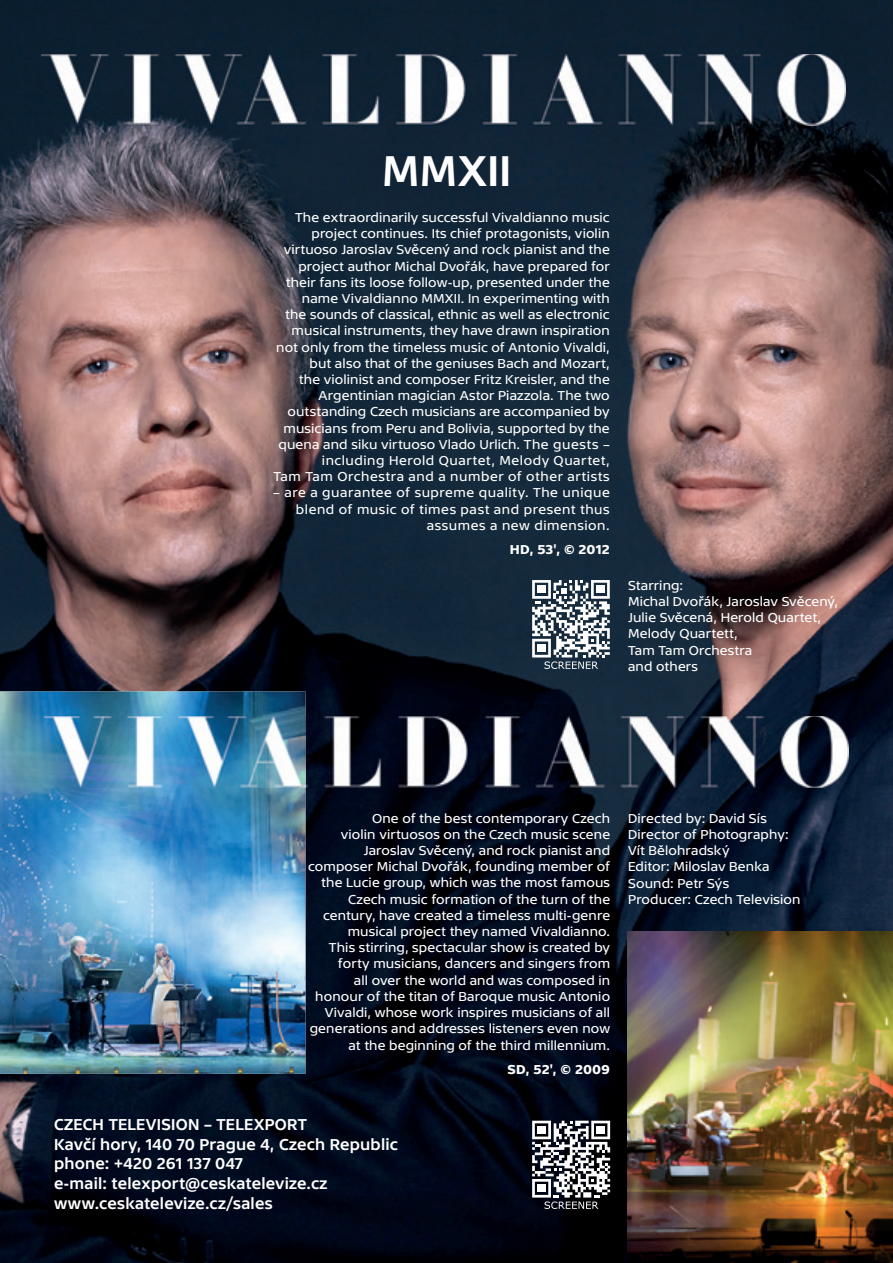
<style>
.page{position:relative;width:893px;height:1263px;background:#fff}
.page>*{position:absolute;margin:0;border:0;box-sizing:border-box;transform-origin:0 0}
.t1{font:45px "TV Sans Print Med";letter-spacing:.005em;color:#fff;scale:.96 1}
.t2{font:16.5px/19.8px "TV Sans Print Med";letter-spacing:.015em;color:#fff;scale:.96 1}
.t3{font:13.5px/16.2px "TV Sans Print";letter-spacing:.01em;color:#fff;text-align:right}
.t4{font:13.5px/16.2px "TV Sans Print";letter-spacing:.04em;color:#fff;text-align:right}
.t5{font:700 13.5px "TV Sans Print";letter-spacing:.005em;color:#fff}
</style>
<div class="page">
<img style="left:0;top:0;width:893px;height:1263px">
<svg style="left:532px;top:1121px;width:78px;height:88px"></svg>
<div style="left:538px;top:1126px;width:8px;height:8px;background:#fff"></div>
<div style="left:597px;top:1126px;width:8px;height:8px;background:#fff"></div>
<div style="left:538px;top:1184px;width:8px;height:8px;background:#fff"></div>
<img style="left:0;top:691px;width:305px;height:383px">
<img style="left:41px;top:54px;width:804px;height:72px">
<img style="left:45px;top:716px;width:803px;height:72px">
<img style="left:628px;top:931px;width:265px;height:332px">
<svg style="left:532px;top:580px;width:78px;height:89px"></svg>
<h1 class="t1" style="left:382px;top:145px;width:136px">MMXII</h1>
<p class="t3" style="left:273px;top:209px;width:338px">The extraordinarily successful Vivaldianno music project continues. Its chief protagonists, violin virtuoso Jaroslav Svěcený and rock pianist and the project author Michal Dvořák, have prepared for their fans its loose follow-up, presented under the name Vivaldianno MMXII. In experimenting with<br>the sounds of classical, ethnic as well as electronic musical instruments, they have drawn inspiration not only from the timeless music of Antonio Vivaldi, but also that of the geniuses Bach and Mozart,<br>the violinist and composer Fritz Kreisler, and the Argentinian magician Astor Piazzola. The two outstanding Czech musicians are accompanied by musicians from Peru and Bolivia, supported by the quena and siku virtuoso Vlado Urlich. The guests – including Herold Quartet, Melody Quartet,<br>Tam Tam Orchestra and a number of other artists</p>
<p class="t4" style="left:273px;top:485px;width:338px">– are a guarantee of supreme quality. The unique blend of music of times past and present thus assumes a new dimension.</p>
<p class="t5" style="left:510px;top:541px;width:102px">HD, 53', © 2012</p>
<p class="t3" style="left:628px;top:577px;width:211px;text-align:left">Starring:<br>Michal Dvořák, Jaroslav Svěcený,<br>Julie Svěcená, Herold Quartet,<br>Melody Quartett,<br>Tam Tam Orchestra<br>and others</p>
<p class="t3" style="left:308px;top:810px;width:304px">One of the best contemporary Czech<br>violin virtuosos on the Czech music scene Jaroslav Svěcený, and rock pianist and composer Michal Dvořák, founding member of the Lucie group, which was the most famous Czech music formation of the turn of the century, have created a timeless multi-genre musical project they named Vivaldianno.<br>This stirring, spectacular show is created by forty musicians, dancers and singers from<br>all over the world and was composed in honour of the titan of Baroque music Antonio Vivaldi, whose work inspires musicians of all generations and addresses listeners even now at the beginning of the third millennium.</p>
<p class="t5" style="left:508px;top:1061px;width:104px">SD, 52', © 2009</p>
<p class="t2" style="left:54px;top:1114px;width:360px">CZECH TELEVISION – TELEXPORT<br>Kavčí hory, 140 70 Prague 4, Czech Republic phone: +420 261 137 047<br>e-mail: telexport@ceskatelevize.cz www.ceskatelevize.cz/sales</p>
<p class="t3" style="left:628px;top:810px;width:174px;text-align:left">Directed by: David Sís<br>Director of Photography:<br>Vít Bělohradský<br>Editor: Miloslav Benka<br>Sound: Petr Sýs<br>Producer: Czech Television</p>
</div>
